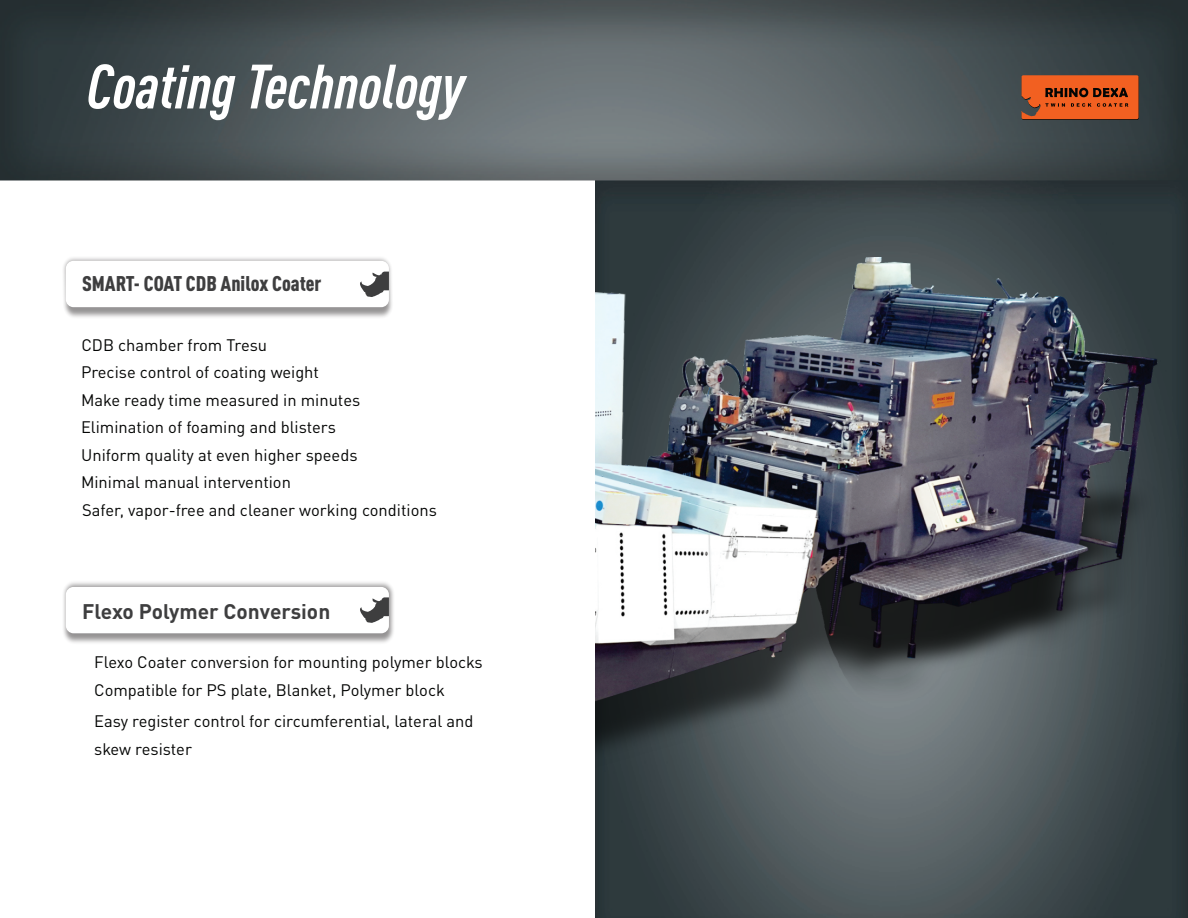
<style>
.page{position:relative;width:1188px;height:918px;background:#fff}
.page>*{position:absolute;margin:0;border:0;box-sizing:border-box;transform-origin:0 0}
.t1{font:italic 700 condensed 61.5px "DIN Pro";color:#fff}
.t2{font:900 condensed 21px "DIN Pro";color:#3e3e3f}
.t3{font:700 20.85px "DIN Pro";color:#3e3e3f}
.t4{font:16.5px/27.5px "DIN Pro";color:#040504}
</style>
<div class="page">
<img style="left:595px;top:181px;width:593px;height:737px">
<img style="left:0;top:0;width:1188px;height:181px">
<svg style="left:1022px;top:75px;width:117px;height:45px;background:#cc531f"></svg>
<div style="left:59px;top:579px;width:337px;height:69px;background:#231f20;opacity:.49"></div>
<div style="left:66px;top:587px;width:323px;height:46px;background:#fff;border-radius:8px"></div>
<svg style="left:63px;top:257px;width:329px;height:60px"></svg>
<svg style="left:360px;top:597px;width:29px;height:26px"></svg>
<img style="left:595px;top:212px;width:592px;height:657px">
<h1 class="t1" style="left:87px;top:65px;width:379px">Coating Technology</h1>
<p class="t2" style="left:82px;top:277px;width:241px">SMART- COAT CDB Anilox Coater</p>
<p class="t4" style="left:81px;top:333px;width:357px">CDB chamber from Tresu<br>Precise control of coating weight<br>Make ready time measured in minutes Elimination of foaming and blisters<br>Uniform quality at even higher speeds<br>Minimal manual intervention<br>Safer, vapor-free and cleaner working conditions</p>
<p class="t3" style="left:82px;top:603px;width:250px">Flexo Polymer Conversion</p>
<p class="t4" style="left:94px;top:650px;width:390px;line-height:28px">Flexo Coater conversion for mounting polymer blocks<br>Compatible for PS plate, Blanket, Polymer block</p>
<p class="t4" style="left:94px;top:708px;width:381px;line-height:28.8px">Easy register control for circumferential, lateral and skew resister</p>
</div>
